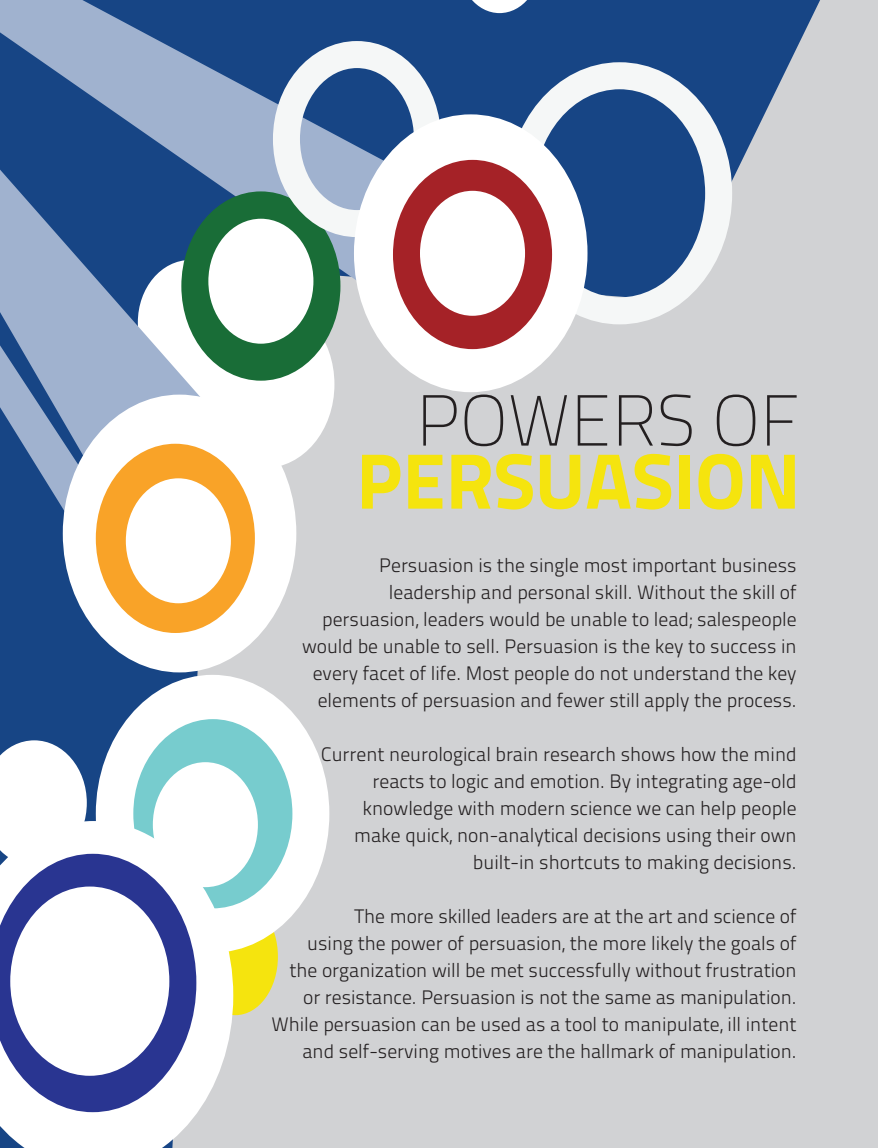
<style>
.page{position:relative;width:878px;height:1148px;background:#fff}
.page>*{position:absolute;margin:0;border:0;box-sizing:border-box;transform-origin:0 0}
.t1{font:800 78px "Titillium Text 22 L";color:#f5e40e}
.t2{font:72px "Titillium Text 25 L 1 wt";color:#231f20}
.t3{font:19.5px/27px "Titillium Text 25 L 250 wt";color:#231f20;text-align:right}
</style>
<div class="page">
<div style="left:113px;top:0;width:765px;height:1148px;background:#d1d2d4"></div>
<div style="left:193px;top:898px;width:85px;height:117px;background:#f5e40e;border-radius:50%"></div>
<div style="left:0;top:661px;width:223px;height:160px;background:#174585"></div>
<svg style="left:339px;top:0;width:481px;height:300px;fill:#174585"></svg>
<div style="left:507px;top:62px;width:225px;height:262px;border:27px solid #f5f7f7;border-radius:50%"></div>
<div style="left:96px;top:675px;width:233px;height:277px;background:#fff;border-radius:50%"></div>
<div style="left:133px;top:719px;width:159px;height:189px;background:#77ccce;border-radius:50%"></div>
<div style="left:153px;top:762px;width:105px;height:125px;background:#fff;border-radius:50%"></div>
<svg style="left:0;top:740px;width:87px;height:81px"></svg>
<div style="left:195px;top:300px;width:139px;height:168px;background:#fff;border-radius:50%"></div>
<svg style="left:458px;top:0;width:82px;height:13px"></svg>
<svg style="left:0;top:821px;width:233px;height:327px"></svg>
<svg style="left:0;top:853px;width:196px;height:259px;fill:#293591"></svg>
<div style="left:10px;top:886px;width:159px;height:189px;background:#fff;border-radius:50%"></div>
<svg style="left:0;top:286px;width:201px;height:110px;background:#afbed6"></svg>
<svg style="left:0;top:345px;width:166px;height:316px;background:#5576a6"></svg>
<svg style="left:0;top:0;width:400px;height:286px;background:#5375a5"></svg>
<div style="left:63px;top:394px;width:233px;height:278px;background:#fff;border-radius:50%"></div>
<div style="left:96px;top:444px;width:159px;height:189px;background:#f9a328;border-radius:50%"></div>
<div style="left:126px;top:478px;width:105px;height:125px;background:#fff;border-radius:50%"></div>
<div style="left:181px;top:191px;width:159px;height:190px;background:#196d37;border-radius:50%"></div>
<div style="left:208px;top:219px;width:105px;height:125px;background:#fff;border-radius:50%"></div>
<div style="left:273px;top:41px;width:168px;height:196px;border:27px solid #f5f7f7;border-radius:50%"></div>
<div style="left:354px;top:114px;width:233px;height:278px;background:#fff;border-radius:50%"></div>
<div style="left:393px;top:160px;width:159px;height:189px;background:#a52227;border-radius:50%"></div>
<div style="left:420px;top:191px;width:105px;height:125px;background:#fff;border-radius:50%"></div>
<h2 class="t2" style="left:416px;top:369px;width:386px">POWERS OF</h2>
<h1 class="t1" style="left:356px;top:420px;width:445px">PERSUASION</h1>
<p class="t3" style="left:302px;top:550px;width:496px">Persuasion is the single most important business leadership and personal skill. Without the skill of persuasion, leaders would be unable to lead; salespeople would be unable to sell. Persuasion is the key to success in every facet of life. Most people do not understand the key elements of persuasion and fewer still apply the process.</p>
<p class="t3" style="left:321px;top:739px;width:477px">Current neurological brain research shows how the mind reacts to logic and emotion. By integrating age-old knowledge with modern science we can help people make quick, non-analytical decisions using their own built-in shortcuts to making decisions.</p>
<p class="t3" style="left:271px;top:901px;width:526px">The more skilled leaders are at the art and science of<br>using the power of persuasion, the more likely the goals of<br>the organization will be met successfully without frustration or resistance. Persuasion is not the same as manipulation.<br>While persuasion can be used as a tool to manipulate, ill intent and self-serving motives are the hallmark of manipulation.</p>
</div>
